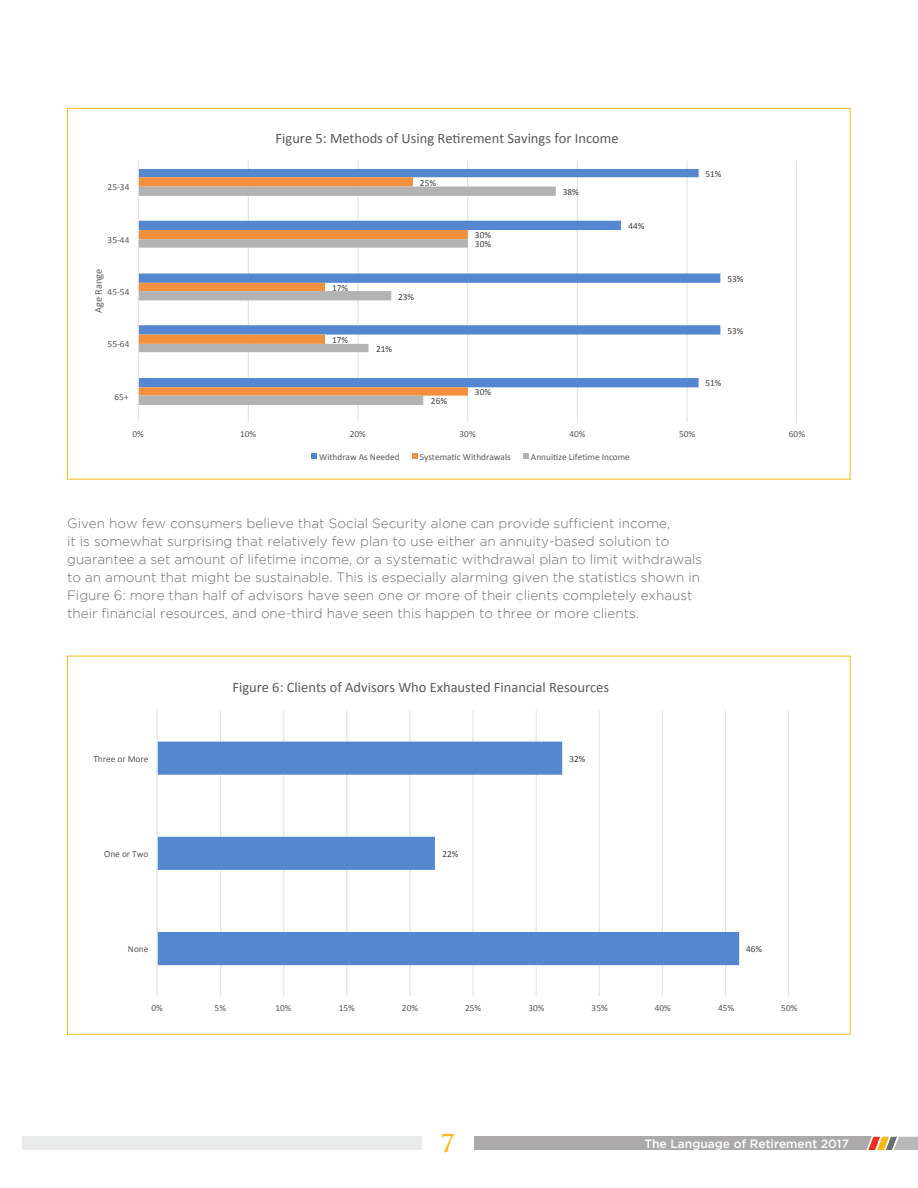
<style>
.page{position:relative;width:918px;height:1188px;background:#fff}
.page>*{position:absolute;margin:0;border:0;box-sizing:border-box;transform-origin:0 0}
.t1{font:700 24px "Trajan Pro";color:#fcb814}
.t2{font:14.55px "Calibri";color:#595959}
.body{font:300 13.5px/18px "Gotham";color:#6d6e71}
.t3{font:500 12px "Gotham";color:#fff}
.t4{font:10.35px "Calibri";color:#595959}
.t5{font:9.3px "Calibri";color:#595959}
.t6{font:9.3px "Calibri";color:#404040}
</style>
<div class="page">
<div style="left:474px;top:1137px;width:400px;height:13px;background:#aba9aa"></div>
<div style="left:22px;top:1137px;width:400px;height:13px;background:#e9eaea"></div>
<svg style="left:865px;top:1136px;width:53px;height:14px"></svg>
<svg style="left:156px;top:710px;width:633px;height:286px"></svg>
<svg style="left:138px;top:160px;width:659px;height:299px"></svg>
<p class="t2" style="left:276px;top:129px;width:345px">Figure 5: Methods of Using ReArement Savings for Income</p>
<p class="t6" style="left:706px;top:168px;width:18px">51%</p>
<p class="t5" style="left:108px;top:181px;width:23px">25-34</p>
<p class="t6" style="left:420px;top:177px;width:18px">25%</p>
<p class="t6" style="left:563px;top:186px;width:18px">38%</p>
<p class="t6" style="left:629px;top:220px;width:18px">44%</p>
<p class="t5" style="left:108px;top:234px;width:23px">35-44</p>
<p class="t6" style="left:475px;top:229px;width:18px">30%</p>
<p class="t6" style="left:475px;top:238px;width:18px">30%</p>
<p class="t4" style="left:92px;top:313px;width:46px;rotate:-90deg">Age Range</p>
<p class="t5" style="left:108px;top:286px;width:23px">45-54</p>
<p class="t6" style="left:332px;top:282px;width:18px">17%</p>
<p class="t6" style="left:398px;top:291px;width:18px">23%</p>
<p class="t6" style="left:727px;top:273px;width:18px">53%</p>
<p class="t6" style="left:727px;top:325px;width:18px">53%</p>
<p class="t5" style="left:108px;top:338px;width:23px">55-64</p>
<p class="t6" style="left:332px;top:334px;width:18px">17%</p>
<p class="t6" style="left:376px;top:343px;width:18px">21%</p>
<p class="t6" style="left:706px;top:377px;width:18px">51%</p>
<p class="t5" style="left:115px;top:391px;width:16px">65+</p>
<p class="t6" style="left:431px;top:395px;width:18px">26%</p>
<p class="t6" style="left:475px;top:386px;width:18px">30%</p>
<p class="t5" style="left:133px;top:428px;width:13px">0%</p>
<p class="t5" style="left:240px;top:428px;width:18px">10%</p>
<p class="t5" style="left:350px;top:428px;width:18px">20%</p>
<p class="t5" style="left:460px;top:428px;width:18px">30%</p>
<p class="t5" style="left:569px;top:428px;width:18px">40%</p>
<p class="t5" style="left:679px;top:428px;width:18px">50%</p>
<p class="t5" style="left:789px;top:428px;width:18px">60%</p>
<p class="t5" style="left:319px;top:451px;width:82px">Withdraw As Needed</p>
<p class="t5" style="left:420px;top:451px;width:92px">SystemaAc Withdrawals</p>
<p class="t5" style="left:531px;top:451px;width:100px">AnnuiAze Lifetime Income</p>
<p class="body" style="left:67px;top:514px;width:637px">Given how few consumers believe that Social Security alone can provide sufficient income,<br>it is somewhat surprising that relatively few plan to use either an annuity-based solution to guarantee a set amount of lifetime income, or a systematic withdrawal plan to limit withdrawals to an amount that might be sustainable. This is especially alarming given the statistics shown in Figure 6: more than half of advisors have seen one or more of their clients completely exhaust their financial resources, and one-third have seen this happen to three or more clients.</p>
<p class="t2" style="left:232px;top:678px;width:378px">Figure 6: Clients of Advisors Who Exhausted Financial Resources</p>
<p class="t5" style="left:93px;top:753px;width:57px">Three or More</p>
<p class="t6" style="left:569px;top:753px;width:18px">32%</p>
<p class="t5" style="left:104px;top:848px;width:46px">One or Two</p>
<p class="t6" style="left:443px;top:848px;width:18px">22%</p>
<p class="t5" style="left:128px;top:943px;width:22px">None</p>
<p class="t6" style="left:746px;top:943px;width:18px">46%</p>
<p class="t5" style="left:151px;top:1002px;width:13px">0%</p>
<p class="t5" style="left:215px;top:1002px;width:13px">5%</p>
<p class="t5" style="left:275px;top:1002px;width:18px">10%</p>
<p class="t5" style="left:339px;top:1002px;width:18px">15%</p>
<p class="t5" style="left:402px;top:1002px;width:18px">20%</p>
<p class="t5" style="left:465px;top:1002px;width:18px">25%</p>
<p class="t5" style="left:528px;top:1002px;width:18px">30%</p>
<p class="t5" style="left:592px;top:1002px;width:18px">35%</p>
<p class="t5" style="left:655px;top:1002px;width:18px">40%</p>
<p class="t5" style="left:718px;top:1002px;width:18px">45%</p>
<p class="t5" style="left:781px;top:1002px;width:18px">50%</p>
<h1 class="t1" style="left:440px;top:1129px;width:16px">7</h1>
<p class="t3" style="left:644px;top:1137px;width:206px">The Language of Retirement 2017</p>
</div>
